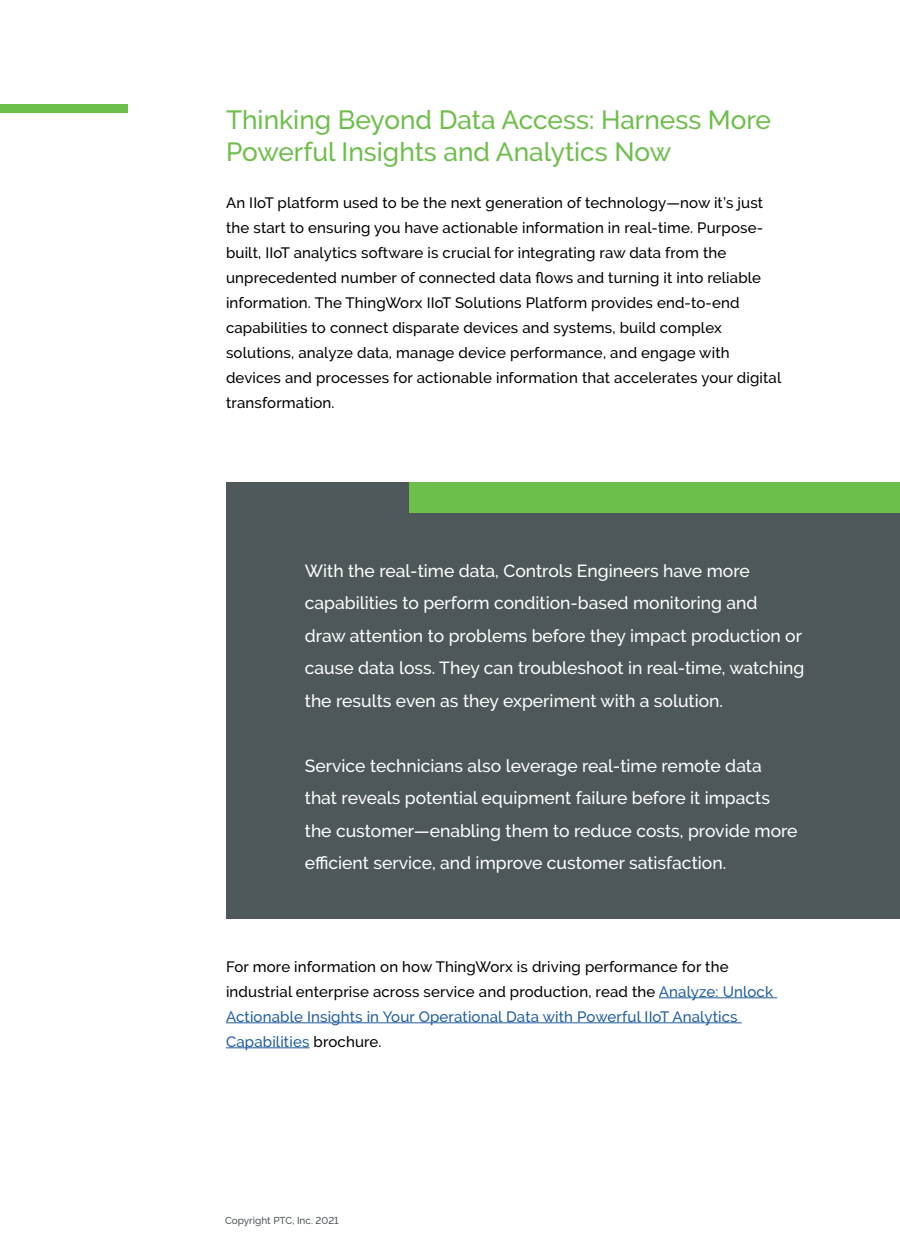
<style>
.page{position:relative;width:900px;height:1260px;background:#fff}
.page>*{position:absolute;margin:0;border:0;box-sizing:border-box;transform-origin:0 0}
.t1{font:500 26.25px/31.5px "PTC Raleway";color:#6ebe4b}
.t2{font:500 17.5px/32.5px "PTC Raleway";color:#fff}
.t3{font:500 15px/25px "PTC Raleway";letter-spacing:.01em;color:#000}
.t4{font:500 10px "PTC Raleway";color:#4e585a}
.s1{color:#215e9e}
</style>
<div class="page">
<div style="left:0;top:104px;width:128px;height:8px;background:#6ebe4b"></div>
<hr style="left:659px;top:997px;width:118px;height:1px;background:#215e9e">
<hr style="left:226px;top:1022px;width:516px;height:1px;background:#215e9e">
<hr style="left:226px;top:1047px;width:84px;height:1px;background:#215e9e">
<div style="left:226px;top:482px;width:674px;height:437px;background:#4e585a"></div>
<div style="left:410px;top:482px;width:490px;height:31px;background:#6ebe4b"></div>
<h1 class="t1" style="left:226px;top:104px;width:547px">Thinking Beyond Data Access: Harness More<br>Powerful Insights and Analytics Now</h1>
<p class="t3" style="left:226px;top:190px;width:557px">An IIoT platform used to be the next generation of technology—now it’s just the start to ensuring you have actionable information in real-time. Purpose&shy;built, IIoT analytics software is crucial for integrating raw data from the unprecedented number of connected data flows and turning it into reliable information. The ThingWorx IIoT Solutions Platform provides end-to-end capabilities to connect disparate devices and systems, build complex solutions, analyze data, manage device performance, and engage with devices and processes for actionable information that accelerates your digital transformation.</p>
<p class="t2" style="left:305px;top:554px;width:501px">With the real-time data, Controls Engineers have more capabilities to perform condition-based monitoring and<br>draw attention to problems before they impact production or cause data loss. They can troubleshoot in real-time, watching the results even as they experiment with a solution.</p>
<p class="t2" style="left:305px;top:749px;width:494px">Service technicians also leverage real-time remote data that reveals potential equipment failure before it impacts the customer—enabling them to reduce costs, provide more efficient service, and improve customer satisfaction.</p>
<p class="t3" style="left:226px;top:954px;width:549px">For more information on how ThingWorx is driving performance for the industrial enterprise across service and production, read the <span class="s1">Analyze: Unlock Actionable Insights in Your Operational Data with Powerful IIoT Analytics Capabilities</span> brochure.</p>
<p class="t4" style="left:225px;top:1215px;width:115px">Copyright PTC, Inc. 2021</p>
</div>
